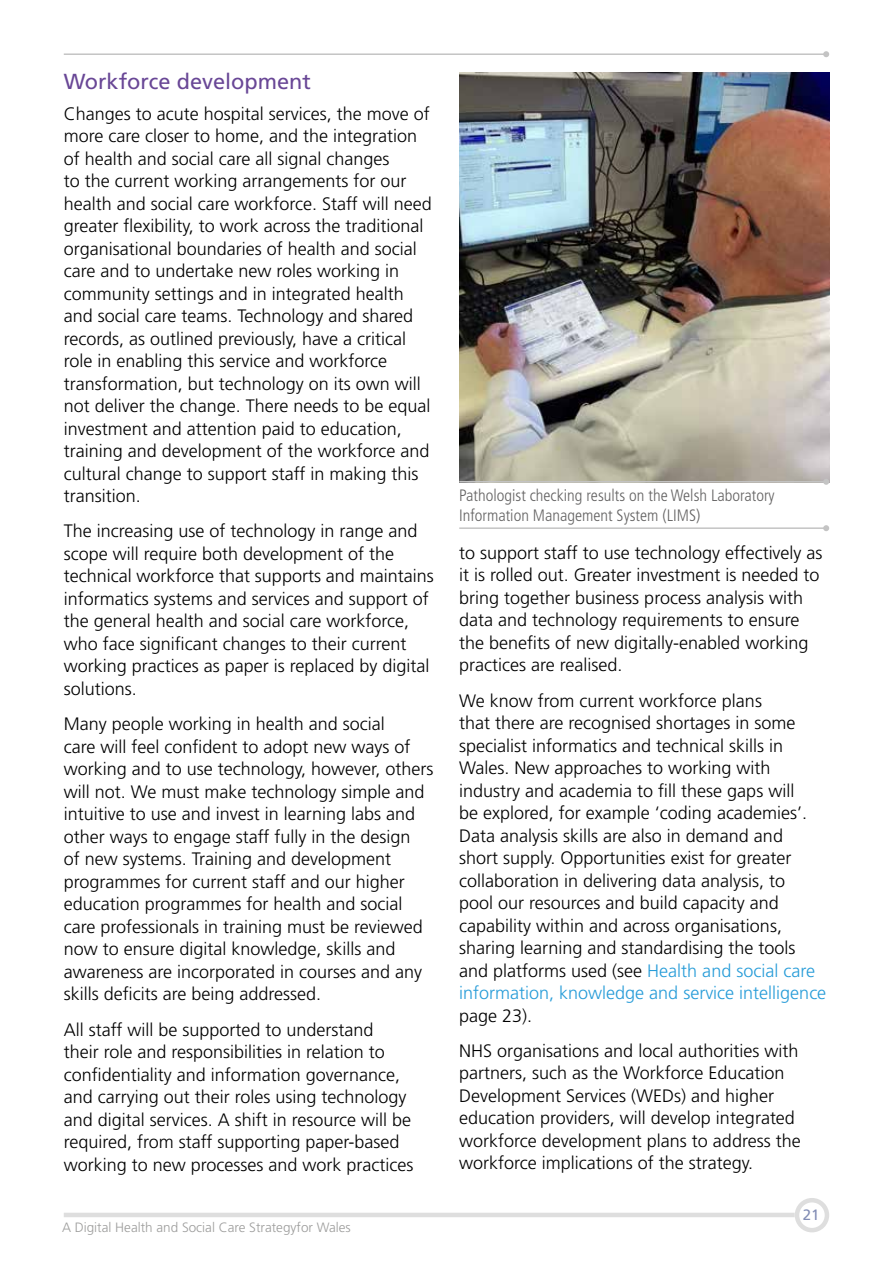
<style>
.page{position:relative;width:893px;height:1263px;background:#fff}
.page>*{position:absolute;margin:0;border:0;box-sizing:border-box;transform-origin:0 0}
.t1{font:21.75px "Frutiger LT Std";color:#694796}
.main_text{font:300 18px/22.5px "Frutiger LT Std";color:#000}
.photo_captions{font:300 condensed 16.5px/19.5px "Frutiger LT Std";color:#646363}
.t2{font:15px "Frutiger LT Std";color:#818cb4}
.t3{font:300 13.5px "Frutiger LT Std";color:#9d9d9c}
.s1{color:#279cd8}
</style>
<div class="page">
<div style="left:795px;top:1198px;width:34px;height:34px;border:4px solid #dedede;border-radius:50%"></div>
<hr style="left:64px;top:1213px;width:731px;height:4px;background:#dedede">
<hr style="left:64px;top:53px;width:762px;height:2px;background:#c4c4c4">
<svg style="left:823px;top:51px;width:6px;height:6px"></svg>
<img style="left:459px;top:72px;width:370px;height:409px">
<hr style="left:459px;top:481px;width:367px;height:1px;background:#c4c4c4">
<svg style="left:823px;top:479px;width:6px;height:6px"></svg>
<hr style="left:459px;top:527px;width:367px;height:2px;background:#c4c4c4">
<svg style="left:823px;top:525px;width:6px;height:6px"></svg>
<h4 class="t1" style="left:64px;top:68px;width:249px">Workforce development</h4>
<p class="main_text" style="left:64px;top:102px;width:370px">Changes to acute hospital services, the move of more care closer to home, and the integration of health and social care all signal changes<br>to the current working arrangements for our health and social care workforce. Staff will need greater flexibility, to work across the traditional organisational boundaries of health and social care and to undertake new roles working in community settings and in integrated health and social care teams. Technology and shared records, as outlined previously, have a critical role in enabling this service and workforce transformation, but technology on its own will not deliver the change. There needs to be equal investment and attention paid to education, training and development of the workforce and cultural change to support staff in making this transition.</p>
<p class="main_text" style="left:64px;top:520px;width:371px">The increasing use of technology in range and scope will require both development of the technical workforce that supports and maintains informatics systems and services and support of the general health and social care workforce, who face significant changes to their current working practices as paper is replaced by digital solutions.</p>
<p class="main_text" style="left:64px;top:713px;width:371px">Many people working in health and social<br>care will feel confident to adopt new ways of working and to use technology, however, others will not. We must make technology simple and intuitive to use and invest in learning labs and other ways to engage staff fully in the design<br>of new systems. Training and development programmes for current staff and our higher education programmes for health and social care professionals in training must be reviewed now to ensure digital knowledge, skills and awareness are incorporated in courses and any skills deficits are being addressed.</p>
<p class="main_text" style="left:64px;top:1018px;width:351px">All staff will be supported to understand<br>their role and responsibilities in relation to confidentiality and information governance, and carrying out their roles using technology and digital services. A shift in resource will be required, from staff supporting paper-based working to new processes and work practices</p>
<p class="t3" style="left:62px;top:1220px;width:290px">A Digital Health and Social Care Strategyfor Wales</p>
<p class="photo_captions" style="left:459px;top:486px;width:317px">Pathologist checking results on the Welsh Laboratory<br>Information Management System (LIMS)</p>
<p class="main_text" style="left:459px;top:542px;width:365px">to support staff to use technology effectively as it is rolled out. Greater investment is needed to bring together business process analysis with data and technology requirements to ensure the benefits of new digitally-enabled working practices are realised.</p>
<p class="main_text" style="left:459px;top:689px;width:369px">We know from current workforce plans<br>that there are recognised shortages in some specialist informatics and technical skills in Wales. New approaches to working with industry and academia to fill these gaps will<br>be explored, for example ‘coding academies’.<br>Data analysis skills are also in demand and short supply. Opportunities exist for greater collaboration in delivering data analysis, to<br>pool our resources and build capacity and capability within and across organisations, sharing learning and standardising the tools and platforms used (see <span class="s1">Health and social care information, knowledge and service intelligence </span>page 23).</p>
<p class="main_text" style="left:459px;top:1040px;width:343px">NHS organisations and local authorities with partners, such as the Workforce Education Development Services (WEDs) and higher education providers, will develop integrated workforce development plans to address the workforce implications of the strategy.</p>
<p class="t2" style="left:803px;top:1206px;width:18px">21</p>
</div>
